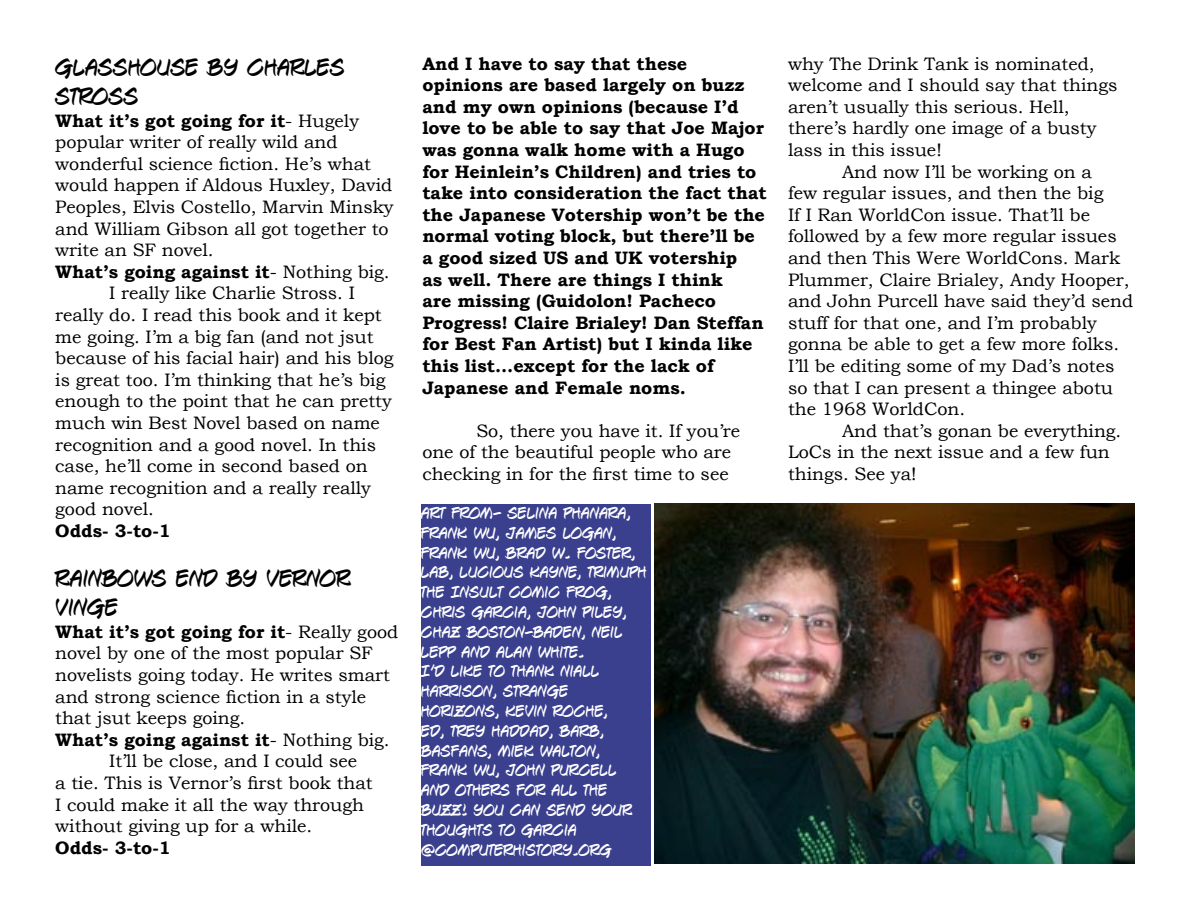
<style>
.page{position:relative;width:1188px;height:918px;background:#fff}
.page>*{position:absolute;margin:0;border:0;box-sizing:border-box;transform-origin:0 0}
.t1{font:24px/28.8px "Keelhauled BB";color:#000}
.t2{font:18px/21.6px "Bookman Old Style";color:#000}
.t3{font:700 18px/21.6px "Bookman Old Style";color:#000}
.t4{font:16.5px/19.8px "Keelhauled BB";color:#fff}
.s1{font-weight:400}
</style>
<div class="page">
<img style="left:655px;top:503px;width:480px;height:360px">
<div style="left:421px;top:505px;width:230px;height:361px;background:#3a408e"></div>
<h1 class="t1" style="left:55px;top:53px;width:291px">GLASSHOUSE BY CHARLES<br>STROSS</h1>
<p class="t3" style="left:55px;top:110px;width:305px">What it’s got going for it<span class="s1">- Hugely</span></p>
<p class="t2" style="left:55px;top:131px;width:284px">popular writer of really wild and</p>
<p class="t2" style="left:55px;top:153px;width:317px">wonderful science fiction. He’s what</p>
<p class="t2" style="left:55px;top:175px;width:338px">would happen if Aldous Huxley, David</p>
<p class="t2" style="left:55px;top:196px;width:340px">Peoples, Elvis Costello, Marvin Minsky</p>
<p class="t2" style="left:55px;top:218px;width:335px">and William Gibson all got together to</p>
<p class="t2" style="left:55px;top:239px;width:160px">write an SF novel.</p>
<p class="t3" style="left:55px;top:261px;width:336px">What’s going against it<span class="s1">- Nothing big.</span></p>
<p class="t2" style="left:109px;top:283px;width:247px">I really like Charlie Stross. I</p>
<p class="t2" style="left:55px;top:304px;width:328px">really do. I read this book and it kept</p>
<p class="t2" style="left:55px;top:326px;width:320px">me going. I’m a big fan (and not jsut</p>
<p class="t2" style="left:55px;top:347px;width:340px">because of his facial hair) and his blog</p>
<p class="t2" style="left:55px;top:369px;width:332px">is great too. I’m thinking that he’s big</p>
<p class="t2" style="left:55px;top:391px;width:338px">enough to the point that he can pretty</p>
<p class="t2" style="left:55px;top:412px;width:326px">much win Best Novel based on name</p>
<p class="t2" style="left:55px;top:434px;width:322px">recognition and a good novel. In this</p>
<p class="t2" style="left:55px;top:455px;width:314px">case, he’ll come in second based on</p>
<p class="t2" style="left:55px;top:477px;width:317px">name recognition and a really really</p>
<p class="t2" style="left:55px;top:499px;width:100px">good novel.</p>
<p class="t3" style="left:55px;top:520px;width:117px">Odds- 3-to-1</p>
<h1 class="t1" style="left:55px;top:564px;width:296px">RAINBOWS END BY VERNOR<br>VINGE</h1>
<p class="t3" style="left:55px;top:621px;width:345px">What it’s got going for it<span class="s1">- Really good</span></p>
<p class="t2" style="left:55px;top:643px;width:319px">novel by one of the most popular SF</p>
<p class="t2" style="left:55px;top:664px;width:336px">novelists going today. He writes smart</p>
<p class="t2" style="left:55px;top:686px;width:313px">and strong science fiction in a style</p>
<p class="t2" style="left:55px;top:707px;width:192px">that jsut keeps going.</p>
<p class="t3" style="left:55px;top:729px;width:336px">What’s going against it<span class="s1">- Nothing big.</span></p>
<p class="t2" style="left:109px;top:751px;width:250px">It’ll be close, and I could see</p>
<p class="t2" style="left:55px;top:772px;width:319px">a tie. This is Vernor’s first book that</p>
<p class="t2" style="left:55px;top:794px;width:310px">I could make it all the way through</p>
<p class="t2" style="left:55px;top:815px;width:259px">without giving up for a while.</p>
<p class="t3" style="left:55px;top:837px;width:117px">Odds- 3-to-1</p>
<p class="t3" style="left:422px;top:52px;width:346px">And I have to say that these opinions are based largely on buzz and my own opinions (because I’d love to be able to say that Joe Major was gonna walk home with a Hugo for Heinlein’s Children) and tries to take into consideration the fact that the Japanese Votership won’t be the normal voting block, but there’ll be a good sized US and UK votership<br>as well. There are things I think<br>are missing (Guidolon! Pacheco Progress! Claire Brialey! Dan Steffan for Best Fan Artist) but I kinda like this list...except for the lack of Japanese and Female noms.</p>
<p class="t2" style="left:422px;top:420px;width:319px;text-indent:54px">So, there you have it. If you’re one of the beautiful people who are checking in for the first time to see</p>
<p class="t4" style="left:421px;top:503px;width:227px">ART FROM- SELINA PHANARA,<br>FRANK WU, JAMES LOGAN,<br>FRANK WU, BRAD W. FOSTER,<br>LAB, LUCIOUS KAYNE, TRIMUPH<br>THE INSULT COMIC FROG,<br>CHRIS GARCIA, JOHN PILEY,<br>CHAZ BOSTON-BADEN, NEIL<br>LEPP AND ALAN WHITE.<br>I’D LIKE TO THANK NIALL<br>HARRISON, STRANGE<br>HORIZONS, KEVIN ROCHE,<br>ED, TREY HADDAD, BARB,<br>BASFANS, MIEK WALTON,<br>FRANK WU, JOHN PURCELL<br>AND OTHERS FOR ALL THE<br>BUZZ! YOU CAN SEND YOUR<br>THOUGHTS TO GARCIA @COMPUTERHISTORY.ORG</p>
<p class="t2" style="left:788px;top:53px;width:331px">why The Drink Tank is nominated, welcome and I should say that things aren’t usually this serious. Hell, there’s hardly one image of a busty lass in this issue!</p>
<p class="t2" style="left:788px;top:161px;width:347px;text-indent:54px">And now I’ll be working on a<br>few regular issues, and then the big<br>If I Ran WorldCon issue. That’ll be followed by a few more regular issues and then This Were WorldCons. Mark Plummer, Claire Brialey, Andy Hooper, and John Purcell have said they’d send stuff for that one, and I’m probably gonna be able to get a few more folks.<br>I’ll be editing some of my Dad’s notes so that I can present a thingee abotu the 1968 WorldCon.</p>
<p class="t2" style="left:788px;top:420px;width:335px;text-indent:54px">And that’s gonan be everything.<br>LoCs in the next issue and a few fun things. See ya!</p>
</div>
